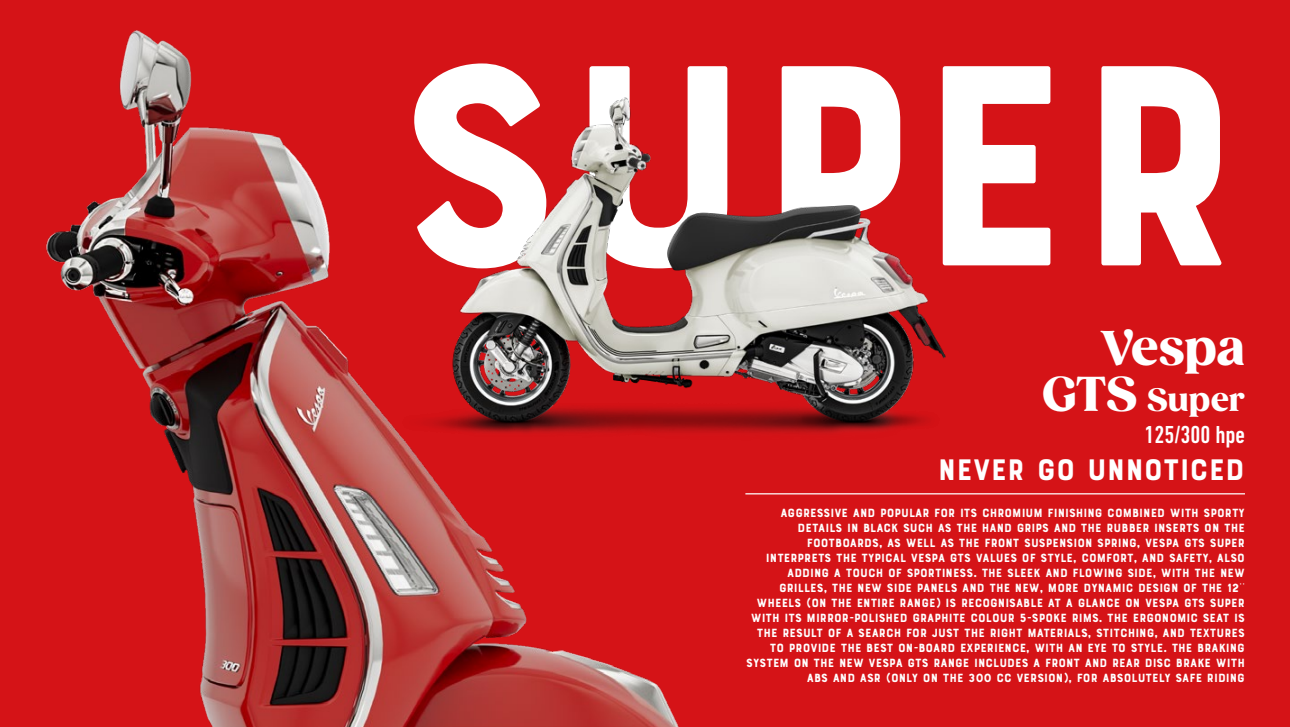
<style>
.page{position:relative;width:1290px;height:727px;background:#fff}
.page>*{position:absolute;margin:0;border:0;box-sizing:border-box;transform-origin:0 0}
.t1{font:301.62px "Bourton Base";color:#fff}
.t2{font:900 47.12px "Gazpacho";letter-spacing:.005em;color:#fff}
.t3{font:31.25px "Bourton Base";color:#fff}
.t4{font:900 31.25px "Gazpacho";letter-spacing:.01em;color:#fff}
.t5{font:500 condensed 25px "DIN Next LT Pro";color:#fff}
.t6{font:12.5px/15px "Bourton Base";color:#fff;text-align:right}
.s1{font-size:47.12px}
</style>
<div class="page">
<div style="left:0;top:0;width:1290px;height:726px;background:#d51317"></div>
<img style="left:46px;top:30px;width:633px;height:696px">
<img style="left:341px;top:32px;width:605px;height:448px">
<hr style="left:745px;top:493px;width:500px;height:1px;background:#fff">
<h1 class="t1" style="left:397px;top:-22px;width:849px">SUPER</h1>
<h2 class="t2" style="left:1100px;top:320px;width:146px">Vespa</h2>
<h3 class="t4" style="left:1042px;top:380px;width:204px"><span class="s1">GTS</span> Super</h3>
<h3 class="t5" style="left:1144px;top:420px;width:102px">125/300 hpe</h3>
<h3 class="t3" style="left:938px;top:450px;width:309px">NEVER GO UNNOTICED</h3>
<p class="t6" style="left:746px;top:505px;width:500px">AGGRESSIVE AND POPULAR FOR ITS CHROMIUM FINISHING COMBINED WITH SPORTY DETAILS IN BLACK SUCH AS THE HAND GRIPS AND THE RUBBER INSERTS ON THE FOOTBOARDS, AS WELL AS THE FRONT SUSPENSION SPRING, VESPA GTS SUPER INTERPRETS THE TYPICAL VESPA GTS VALUES OF STYLE, COMFORT, AND SAFETY, ALSO ADDING A TOUCH OF SPORTINESS. THE SLEEK AND FLOWING SIDE, WITH THE NEW GRILLES, THE NEW SIDE PANELS AND THE NEW, MORE DYNAMIC DESIGN OF THE 12’’ WHEELS (ON THE ENTIRE RANGE) IS RECOGNISABLE AT A GLANCE ON VESPA GTS SUPER WITH ITS MIRROR-POLISHED GRAPHITE COLOUR 5-SPOKE RIMS. THE ERGONOMIC SEAT IS THE RESULT OF A SEARCH FOR JUST THE RIGHT MATERIALS, STITCHING, AND TEXTURES TO PROVIDE THE BEST ON-BOARD EXPERIENCE, WITH AN EYE TO STYLE. THE BRAKING SYSTEM ON THE NEW VESPA GTS RANGE INCLUDES A FRONT AND REAR DISC BRAKE WITH ABS AND ASR (ONLY ON THE 300 CC VERSION), FOR ABSOLUTELY SAFE RIDING</p>
</div>
